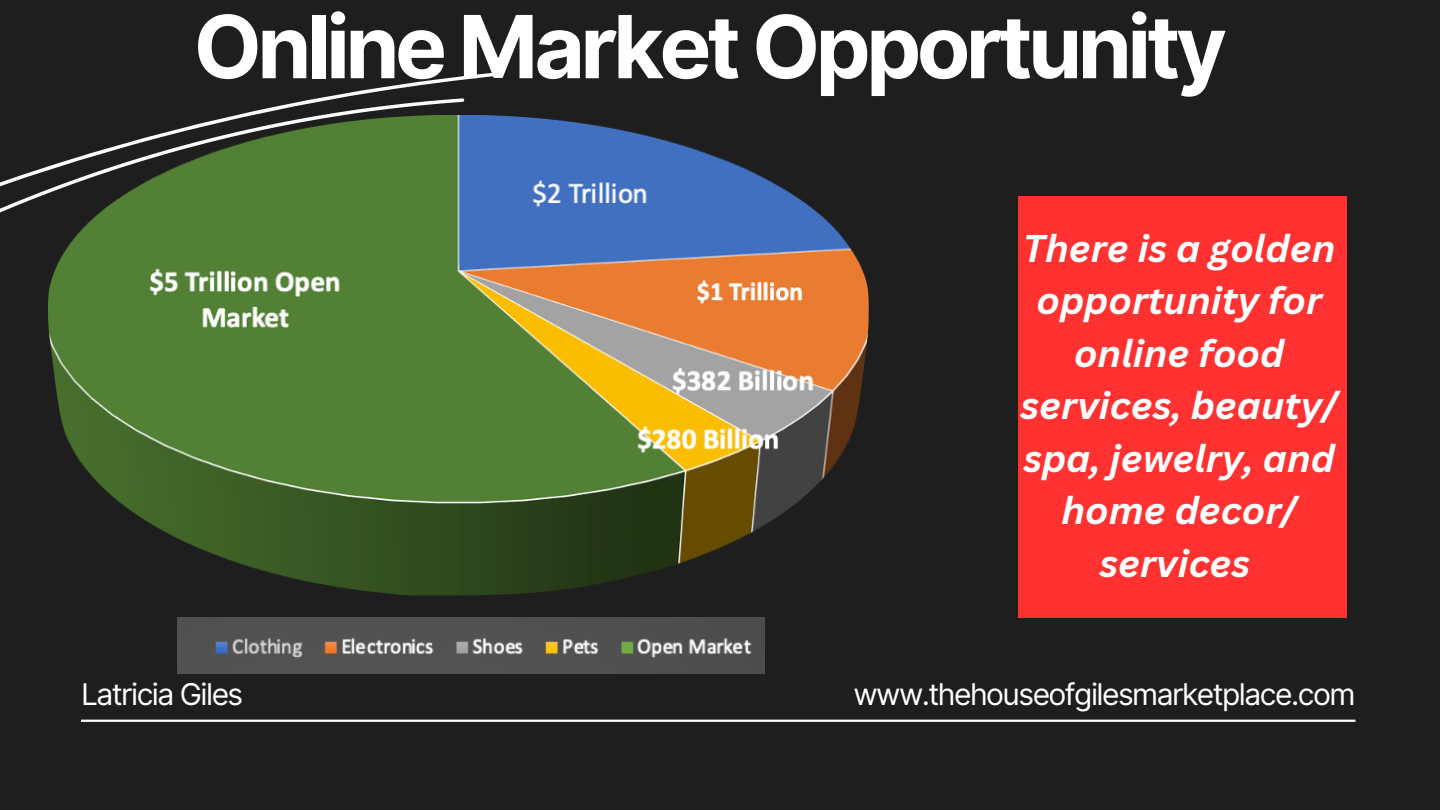
<style>
.page{position:relative;width:1440px;height:810px;background:#1e1e1e}
.page>*{position:absolute;margin:0;border:0;box-sizing:border-box;transform-origin:0 0}
.t1{font:700 87px "Inter";letter-spacing:-.05em;color:#fff}
.t2{font:italic 700 37.6px/52.5px "Canva Sans";color:#fff;text-align:center}
.t3{font:30px "Inter";letter-spacing:-.05em;color:#fff}
</style>
<div class="page">
<hr style="left:81px;top:720px;width:1274px;height:2px;background:#fff">
<svg style="left:0;top:76px;width:466px;height:137px"></svg>
<div style="left:1018px;top:196px;width:329px;height:422px;background:#ff3131"></div>
<img style="left:48px;top:115px;width:821px;height:480px">
<img style="left:177px;top:618px;width:587px;height:55px">
<p class="t1" style="left:194px;top:-5px;width:1035px">Online Market Opportunity</p>
<p class="t2" style="left:1021px;top:221px;width:319px">There is a golden opportunity for online food services, beauty/</p>
<p class="t2" style="left:1023px;top:431px;width:313px">spa, jewelry, and home decor/</p>
<p class="t2" style="left:1099px;top:536px;width:152px">services</p>
<p class="t3" style="left:81px;top:677px;width:164px">Latricia Giles</p>
<p class="t3" style="left:853px;top:677px;width:504px">www.thehouseofgilesmarketplace.com</p>
</div>
